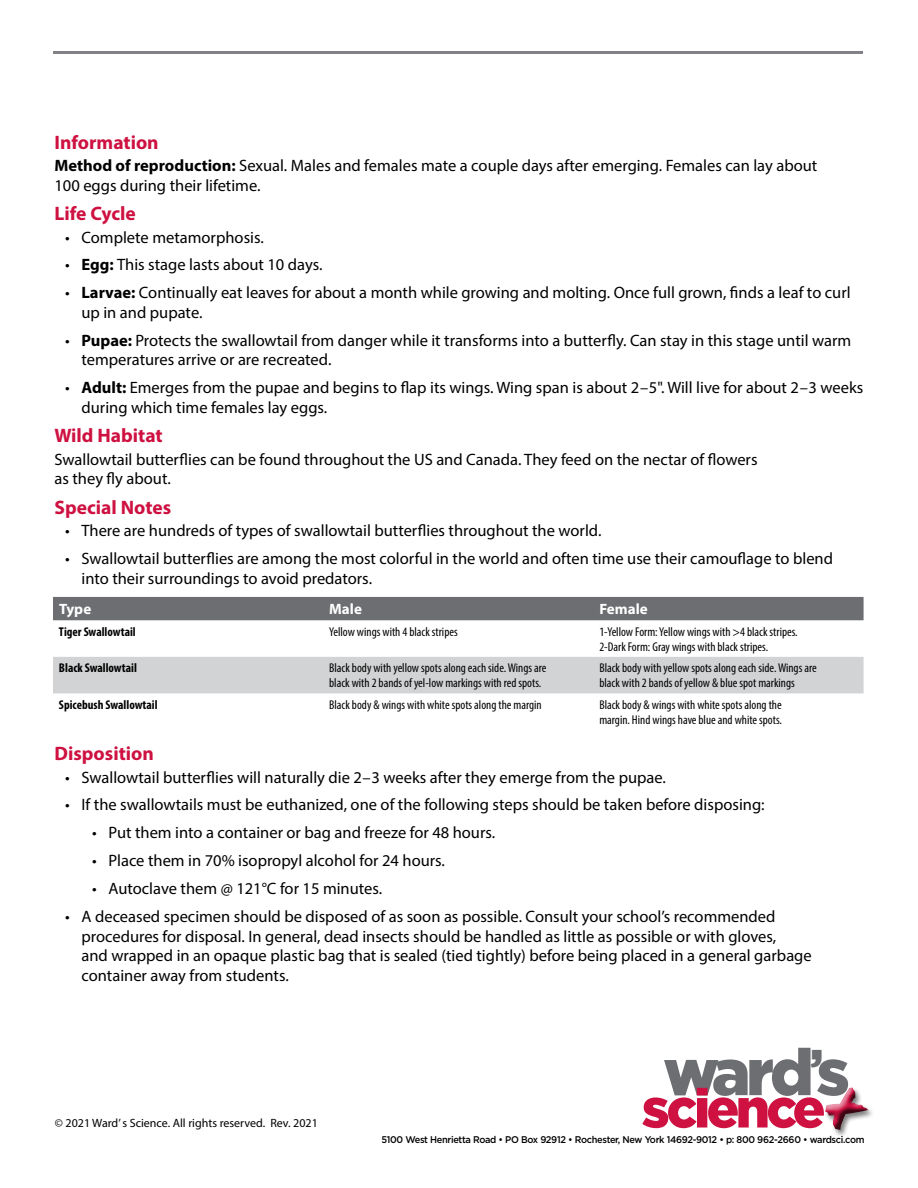
<style>
.page{position:relative;width:918px;height:1188px;background:#fff}
.page>*{position:absolute;margin:0;border:0;box-sizing:border-box;transform-origin:0 0}
.t1{font:92.1px "Flood Std";color:#ce1141}
.t2{font:900 64.95px "Gotham";color:#6d6e71}
.t3{font:900 54.45px "Gotham";letter-spacing:-.07em;color:#ce1141}
.t4{font:700 19.5px "Myriad Pro";color:#ce1141}
.t5{font:16.5px/19.5px "Myriad Pro";color:#000}
.t6{font:700 15px "Myriad Pro";color:#fff}
.t7{font:condensed 12.75px/15px "Myriad Pro";color:#000}
.t8{font:700 condensed 12.75px "Myriad Pro";color:#000}
.t9{font:12px "Myriad Pro";color:#000}
.t10{font:500 9.75px "Gotham";letter-spacing:-.035em;color:#000;scale:.95 1}
.s1{font-weight:700}
</style>
<div class="page">
<div style="left:819px;top:1085px;width:57px;height:53px;background:#000;opacity:.7"></div>
<hr style="left:53px;top:51px;width:810px;height:3px;background:#808285">
<div style="left:53px;top:597px;width:811px;height:23px;background:#6d6e71"></div>
<div style="left:53px;top:657px;width:811px;height:36px;background:#d1d3d4"></div>
<p class="t4" style="left:54px;top:129px;width:106px">Information</p>
<p class="t5" style="left:54px;top:156px;width:764px"><span class="s1">Method of reproduction:</span> Sexual. Males and females mate a couple days after emerging. Females can lay about<br>100 eggs during their lifetime.</p>
<p class="t4" style="left:54px;top:201px;width:83px">Life Cycle</p>
<p class="t5" style="left:65px;top:227px;width:200px">• Complete metamorphosis.</p>
<p class="t5" style="left:65px;top:255px;width:259px">• <span class="s1">Egg:</span> This stage lasts about 10 days.</p>
<p class="t5" style="left:81px;top:283px;width:771px;text-indent:-16px">• <span class="s1">Larvae:</span> Continually eat leaves for about a month while growing and molting. Once full grown, finds a leaf to curl up in and pupate.</p>
<p class="t5" style="left:81px;top:330px;width:771px;text-indent:-16px">• <span class="s1">Pupae:</span> Protects the swallowtail from danger while it transforms into a butterfly. Can stay in this stage until warm temperatures arrive or are recreated.</p>
<p class="t5" style="left:81px;top:378px;width:783px;text-indent:-16px">• <span class="s1">Adult:</span> Emerges from the pupae and begins to flap its wings. Wing span is about 2–5". Will live for about 2–3 weeks during which time females lay eggs.</p>
<p class="t4" style="left:54px;top:423px;width:110px">Wild Habitat</p>
<p class="t5" style="left:54px;top:449px;width:705px">Swallowtail butterflies can be found throughout the US and Canada. They feed on the nectar of flowers as they fly about.</p>
<p class="t4" style="left:54px;top:494px;width:118px">Special Notes</p>
<p class="t5" style="left:65px;top:521px;width:538px">• There are hundreds of types of swallowtail butterflies throughout the world.</p>
<p class="t5" style="left:81px;top:549px;width:753px;text-indent:-16px">• Swallowtail butterflies are among the most colorful in the world and often time use their camouflage to blend into their surroundings to avoid predators.</p>
<p class="t6" style="left:59px;top:599px;width:34px">Type</p>
<p class="t6" style="left:329px;top:599px;width:34px">Male</p>
<p class="t6" style="left:599px;top:599px;width:50px">Female</p>
<p class="t8" style="left:59px;top:624px;width:78px">Tiger Swallowtail</p>
<p class="t7" style="left:329px;top:624px;width:130px">Yellow wings with 4 black stripes</p>
<p class="t7" style="left:599px;top:624px;width:200px">1-Yellow Form: Yellow wings with &gt;4 black stripes.<br>2-Dark Form: Gray wings with black stripes.</p>
<p class="t8" style="left:59px;top:660px;width:79px">Black Swallowtail</p>
<p class="t7" style="left:329px;top:661px;width:219px">Black body with yellow spots along each side. Wings are black with 2 bands of yel-low markings with red spots.</p>
<p class="t7" style="left:599px;top:661px;width:219px">Black body with yellow spots along each side. Wings are black with 2 bands of yellow &amp; blue spot markings</p>
<p class="t8" style="left:59px;top:697px;width:100px">Spicebush Swallowtail</p>
<p class="t7" style="left:329px;top:697px;width:214px">Black body &amp; wings with white spots along the margin</p>
<p class="t7" style="left:599px;top:697px;width:184px">Black body &amp; wings with white spots along the margin. Hind wings have blue and white spots.</p>
<p class="t4" style="left:54px;top:741px;width:101px">Disposition</p>
<p class="t5" style="left:65px;top:767px;width:602px">• Swallowtail butterflies will naturally die 2–3 weeks after they emerge from the pupae.</p>
<p class="t5" style="left:65px;top:795px;width:701px">• If the swallowtails must be euthanized, one of the following steps should be taken before disposing:</p>
<p class="t5" style="left:92px;top:823px;width:404px">• Put them into a container or bag and freeze for 48 hours.</p>
<p class="t5" style="left:92px;top:851px;width:354px">• Place them in 70% isopropyl alcohol for 24 hours.</p>
<p class="t5" style="left:92px;top:879px;width:292px">• Autoclave them @ 121°C for 15 minutes.</p>
<p class="t5" style="left:81px;top:907px;width:732px;text-indent:-16px">• A deceased specimen should be disposed of as soon as possible. Consult your school’s recommended procedures for disposal. In general, dead insects should be handled as little as possible or with gloves,<br>and wrapped in an opaque plastic bag that is sealed (tied tightly) before being placed in a general garbage container away from students.</p>
<p class="t9" style="left:55px;top:1115px;width:264px">© 2021 Ward’ s Science. All rights reserved. Rev. 2021</p>
<h2 class="t2" style="left:663px;top:1035px;width:188px">ward<sup>’</sup>s</h2>
<h1 class="t1" style="left:818px;top:1050px;width:59px">+</h1>
<h3 class="t3" style="left:642px;top:1077px;width:185px">science</h3>
<p class="t10" style="left:381px;top:1134px;width:510px">5100 West Henrietta Road • PO Box 92912 • Rochester, New York 14692-9012 • p: 800 962-2660 • wardsci.com</p>
</div>
